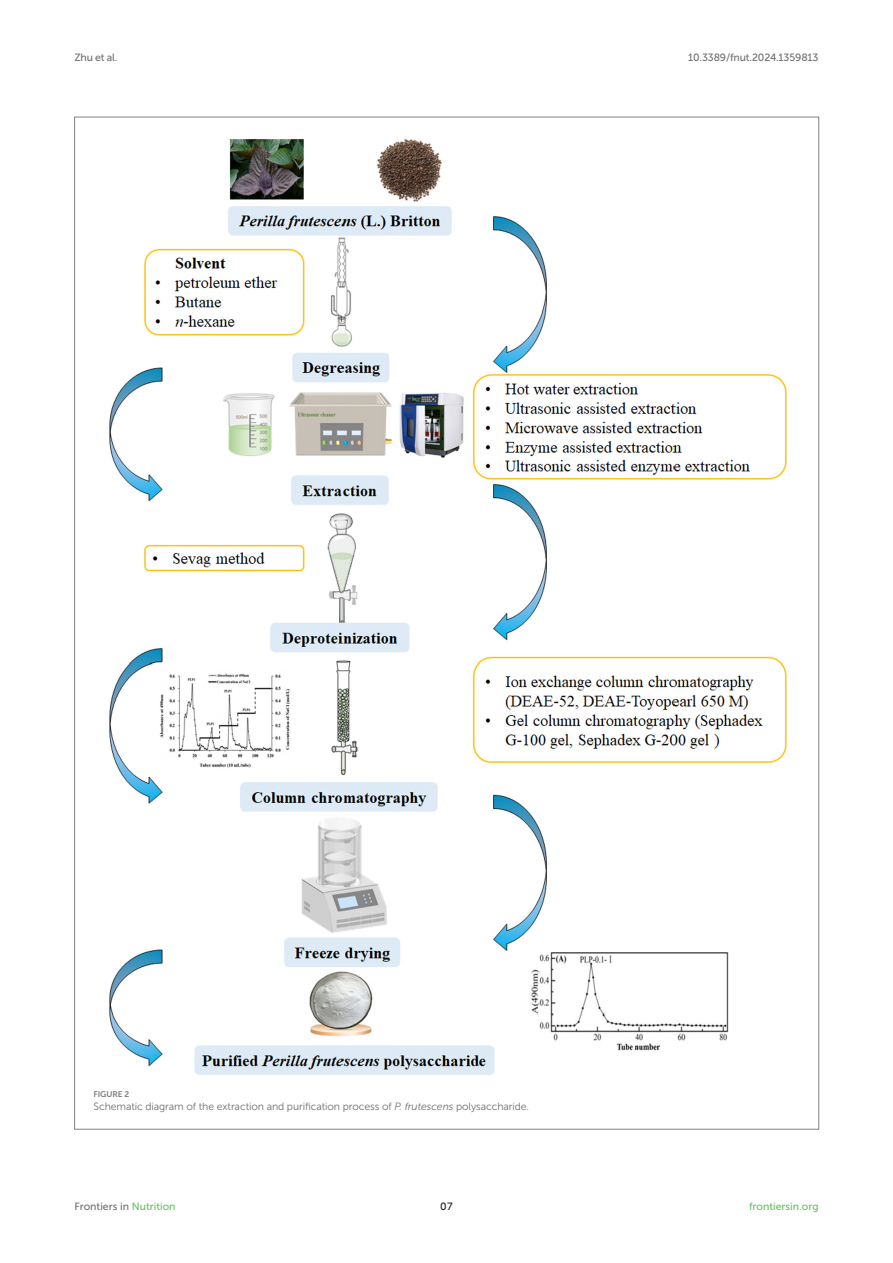
<style>
.page{position:relative;width:893px;height:1263px;background:#fff}
.page>*{position:absolute;margin:0;border:0;box-sizing:border-box;transform-origin:0 0}
.FIG_LEG{font:10.5px "Museo Sans 300";letter-spacing:-.01em;color:#706f70}
.t1{font:10.5px "Museo Sans 500";letter-spacing:-.015em;color:#706f70}
.t2{font:10.5px "Museo Sans 500";color:#65c161}
.t3{font:10.5px "Museo Sans 500";color:#1b1c1b}
.FIG_HD{font:8.25px "Museo Sans 700";letter-spacing:-.01em;color:#7e7f7f}
.s1{font-style:italic}
.s2{color:#65c161}
</style>
<div class="page">
<img style="left:109px;top:138px;width:678px;height:937px">
<p class="t1" style="left:74px;top:51px;width:45px">Zhu et al.</p>
<p class="t1" style="left:688px;top:51px;width:132px">10.3389/fnut.2024.1359813</p>
<p class="FIG_HD" style="left:94px;top:1089px;width:37px">FIGURE 2</p>
<p class="FIG_LEG" style="left:94px;top:1101px;width:437px">Schematic diagram of the extraction and purification process of <span class="s1">P. frutescens</span> polysaccharide.</p>
<p class="t1" style="left:74px;top:1200px;width:103px">Frontiers in <span class="s2">Nutrition</span></p>
<p class="t3" style="left:440px;top:1200px;width:14px">07</p>
<p class="t2" style="left:749px;top:1200px;width:71px">frontiersin.org</p>
</div>
